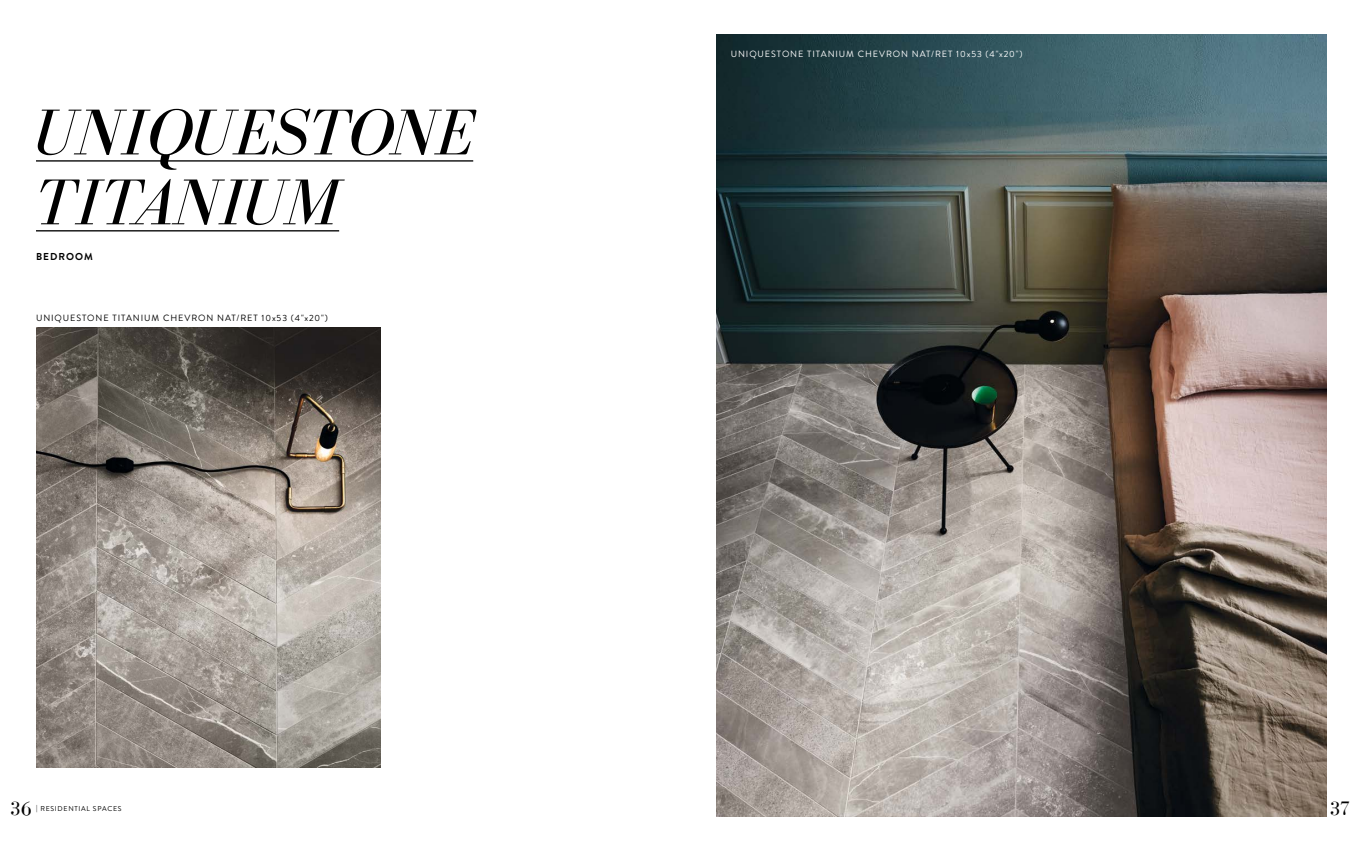
<style>
.page{position:relative;width:1361px;height:851px;background:#fff}
.page>*{position:absolute;margin:0;border:0;box-sizing:border-box;transform-origin:0 0}
.t1{font:italic 66.6px/69.8px "Bodoni FLF";color:#000}
.t2{font:20px "Bodoni FLF";color:#000}
.t3{font:700 10px "Brandon Grotesque";letter-spacing:.1em;color:#000}
.t4{font:9px "Brandon Grotesque";letter-spacing:.1em;color:#fff}
.t5{font:9px "Brandon Grotesque";letter-spacing:.1em;color:#000}
.t6{font:7px "Brandon Grotesque";letter-spacing:.1em;color:#000}
</style>
<div class="page">
<img style="left:716px;top:34px;width:611px;height:782px">
<hr style="left:36px;top:160px;width:437px;height:1px;background:#000">
<hr style="left:36px;top:230px;width:303px;height:1px;background:#000">
<img style="left:36px;top:327px;width:344px;height:440px">
<h1 class="t1" style="left:36px;top:99px;width:439px">UNIQUESTONE<br>TITANIUM</h1>
<p class="t3" style="left:36px;top:249px;width:58px">BEDROOM</p>
<p class="t5" style="left:36px;top:311px;width:293px">UNIQUESTONE TITANIUM CHEVRON NAT/RET 10x53 (4"x20")</p>
<p class="t4" style="left:730px;top:47px;width:293px">UNIQUESTONE TITANIUM CHEVRON NAT/RET 10x53 (4"x20")</p>
<h2 class="t2" style="left:10px;top:797px;width:23px">36</h2>
<p class="t6" style="left:36px;top:803px;width:87px">| RESIDENTIAL SPACES</p>
<h2 class="t2" style="left:1329px;top:797px;width:22px">37</h2>
</div>
